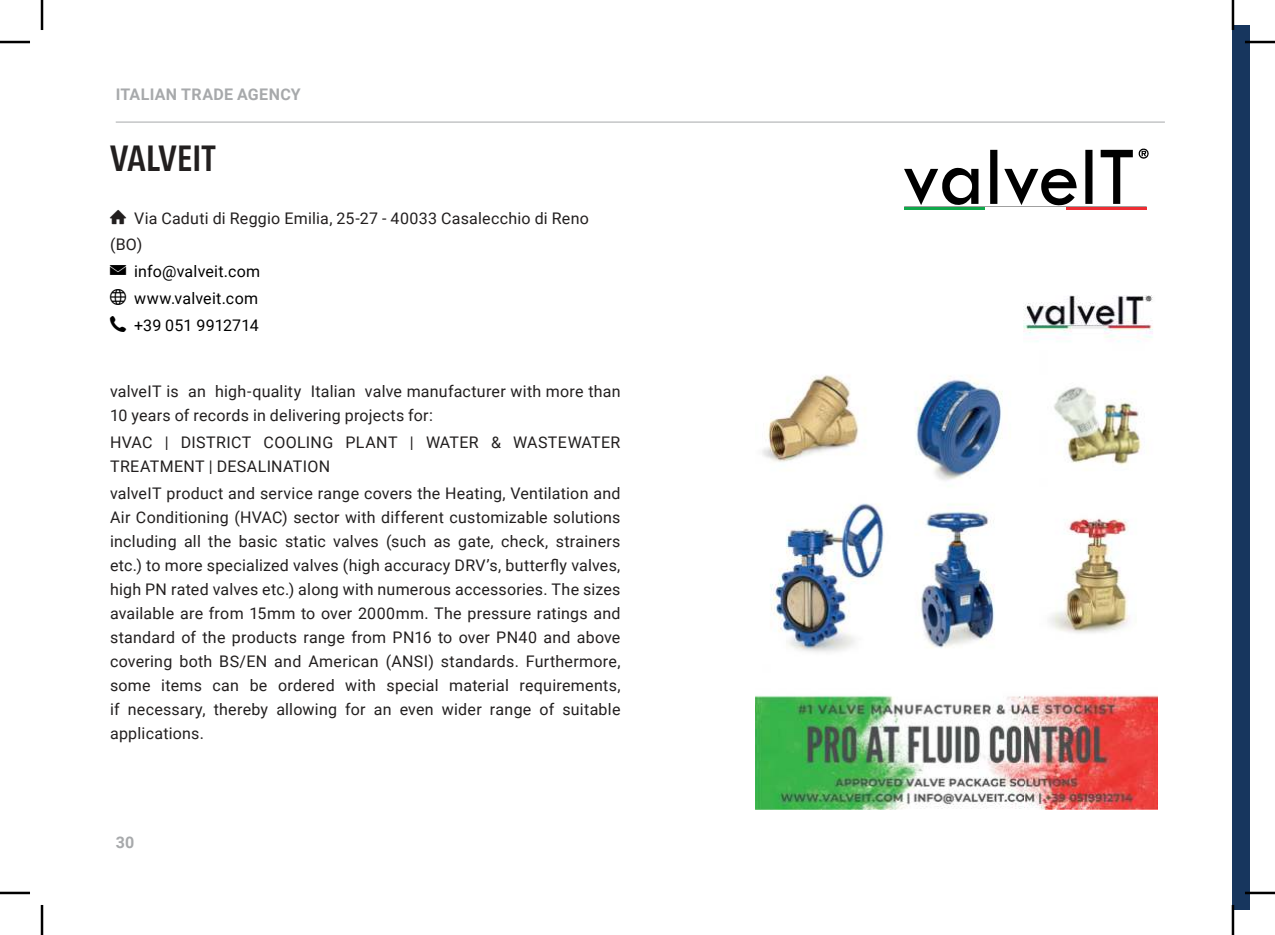
<style>
.page{position:relative;width:1275px;height:935px;background:#fff}
.page>*{position:absolute;margin:0;border:0;box-sizing:border-box;transform-origin:0 0}
.t1{font:600 condensed 36px "Avenir Next LT Pro";letter-spacing:-.005em;color:#221f1f}
.t2{font:16px/24px "Roboto";letter-spacing:.015em;color:#221f1f}
.t3{font:16px/26.8px "Roboto";letter-spacing:.015em;color:#000}
.t4{font:700 16px "Roboto";letter-spacing:.02em;color:#a7a9ab}
</style>
<div class="page">
<hr style="left:116px;top:122px;width:1049px;height:1px;background:#a7a9ab">
<div style="left:1233px;top:25px;width:17px;height:884px;background:#17365e"></div>
<svg style="left:904px;top:148px;width:245px;height:62px"></svg>
<hr style="left:1066px;top:207px;width:80px;height:3px;background:#ee2d33">
<hr style="left:985px;top:207px;width:80px;height:3px;background:#fff">
<hr style="left:904px;top:207px;width:81px;height:3px;background:#10a84a">
<img style="left:755px;top:295px;width:402px;height:514px">
<hr style="left:0;top:41px;width:30px;height:2px;background:#000">
<hr style="left:1245px;top:41px;width:30px;height:2px;background:#000">
<hr style="left:0;top:891px;width:30px;height:3px;background:#000">
<hr style="left:1245px;top:891px;width:30px;height:3px;background:#000">
<hr style="left:41px;top:0;width:2px;height:30px;background:#000">
<hr style="left:41px;top:904px;width:2px;height:30px;background:#000">
<hr style="left:1231px;top:0;width:3px;height:30px;background:#000">
<hr style="left:1231px;top:904px;width:3px;height:30px;background:#000">
<p class="t4" style="left:116px;top:88px;width:187px">ITALIAN TRADE AGENCY</p>
<h1 class="t1" style="left:110px;top:138px;width:107px">VALVEIT</h1>
<p class="t2" style="left:110px;top:206px;width:480px;line-height:26.4px;text-indent:24px">Via Caduti di Reggio Emilia, 25-27 - 40033 Casalecchio di Reno (BO)</p>
<p class="t3" style="left:134px;top:257px;width:128px">info@valveit.com www.valveit.com +39 051 9912714</p>
<p class="t2" style="left:110px;top:379px;width:512px">valveIT is an high-quality Italian valve manufacturer with more than<br>10 years of records in delivering projects for:</p>
<p class="t2" style="left:110px;top:430px;width:512px">HVAC | DISTRICT COOLING PLANT | WATER &amp; WASTEWATER<br>TREATMENT | DESALINATION</p>
<p class="t2" style="left:110px;top:480px;width:512px;text-align:justify">valveIT product and service range covers the Heating, Ventilation and Air Conditioning (HVAC) sector with different customizable solutions including all the basic static valves (such as gate, check, strainers etc.) to more specialized valves (high accuracy DRV’s, butterfly valves, high PN rated valves etc.) along with numerous accessories. The sizes available are from 15mm to over 2000mm. The pressure ratings and standard of the products range from PN16 to over PN40 and above covering both BS/EN and American (ANSI) standards. Furthermore, some items can be ordered with special material requirements, if necessary, thereby allowing for an even wider range of suitable applications.</p>
<p class="t4" style="left:116px;top:835px;width:20px">30</p>
</div>
